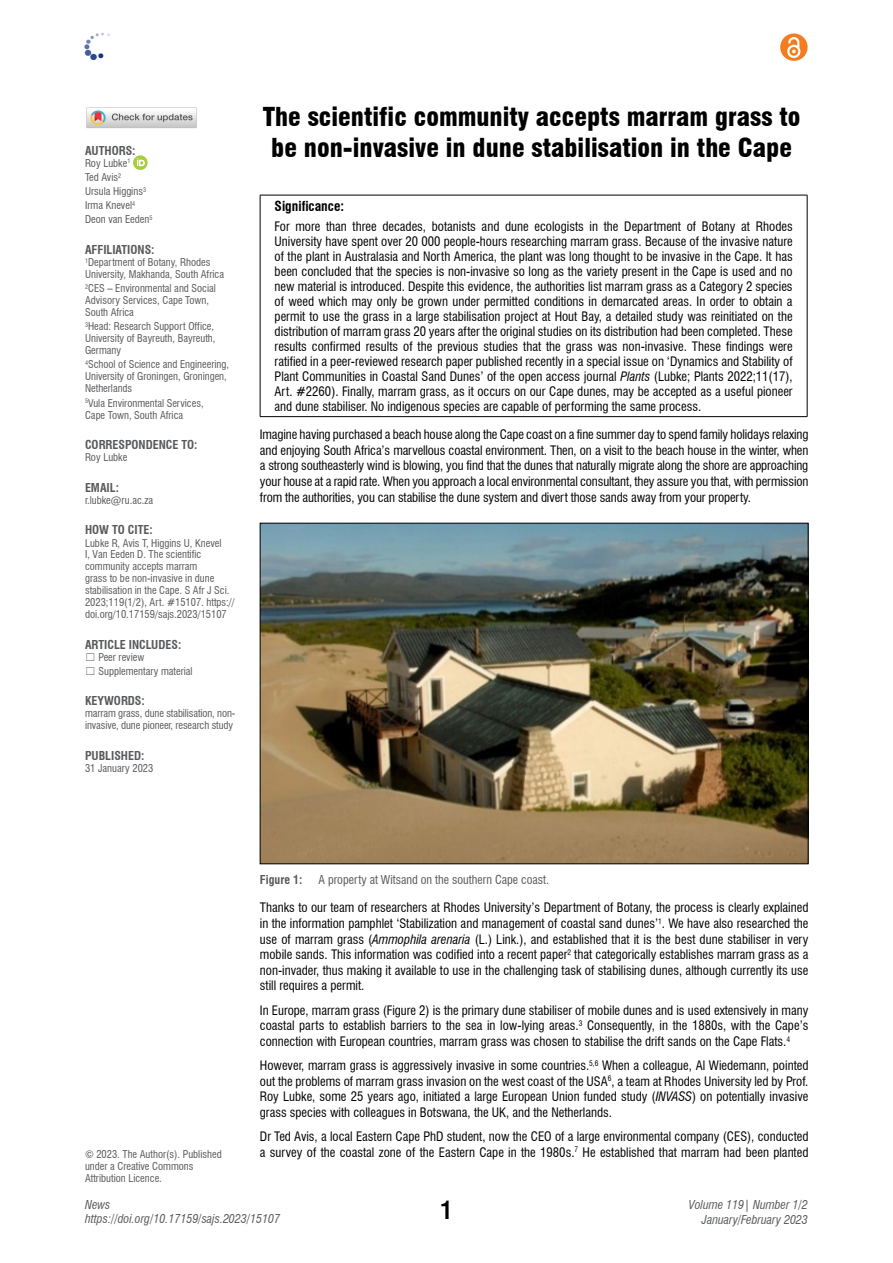
<style>
.page{position:relative;width:893px;height:1263px;background:#fff}
.page>*{position:absolute;margin:0;border:0;box-sizing:border-box;transform-origin:0 0}
.t1{font:900 condensed 25.5px "Swiss 721 BT";color:#000}
.t2{font:700 condensed 24px "Swiss 721 BT";color:#000}
.t3{font:700 condensed 13.5px "Swiss 721 BT";color:#000}
.t4{font:condensed 12.75px/15.6px "Swiss 721 BT";color:#000;text-align:justify}
.t5{font:700 condensed 12px "Swiss 721 BT";color:#58595b}
.t6{font:italic condensed 12px/14.4px "Swiss 721 BT";color:#58595b;text-align:right}
.t7{font:condensed 12px "Swiss 721 BT";color:#58595b}
.t8{font:condensed 10.5px/12px "Swiss 721 BT";color:#58595b}
.s1{font-family:"MS Gothic";font-stretch:normal}
.s2{font-style:italic}
</style>
<div class="page">
<img style="left:84px;top:32px;width:26px;height:29px">
<div style="left:134px;top:156px;width:13px;height:13px;background:#a5ce3a;border-radius:50%"></div>
<div style="left:133px;top:155px;width:15px;height:15px;border:1px solid #a5ce3a;border-radius:50%"></div>
<svg style="left:137px;top:158px;width:8px;height:8px"></svg>
<hr style="left:260px;top:195px;width:547px;height:1px;background:#000">
<hr style="left:260px;top:195px;width:1px;height:221px;background:#000">
<hr style="left:807px;top:195px;width:1px;height:221px;background:#000">
<hr style="left:260px;top:416px;width:547px;height:1px;background:#000">
<img style="left:262px;top:525px;width:544px;height:337px">
<img style="left:780px;top:33px;width:28px;height:28px">
<img style="left:86px;top:107px;width:111px;height:22px">
<h1 class="t1" style="left:263px;top:101px;width:539px">The scientific community accepts marram grass to</h1>
<p class="t5" style="left:85px;top:143px;width:52px">AUTHORS:</p>
<h1 class="t1" style="left:271px;top:133px;width:522px">be non-invasive in dune stabilisation in the Cape</h1>
<p class="t8" style="left:85px;top:156px;width:69px;line-height:14.1px">Roy Lubke<sup>1<br></sup>Ted Avis<sup>2<br></sup>Ursula Higgins<sup>3<br></sup>Irma Knevel<sup>4<br></sup>Deon van Eeden<sup>5</sup></p>
<p class="t5" style="left:85px;top:242px;width:71px">AFFILIATIONS:</p>
<p class="t8" style="left:85px;top:256px;width:140px"><sup>1</sup>Department of Botany, Rhodes<br>University, Makhanda, South Africa</p>
<p class="t8" style="left:85px;top:282px;width:132px"><sup>2</sup>CES – Environmental and Social<br>Advisory Services, Cape Town,<br>South Africa</p>
<p class="t8" style="left:85px;top:320px;width:132px"><sup>3</sup>Head: Research Support Office,<br>University of Bayreuth, Bayreuth,<br>Germany</p>
<p class="t8" style="left:85px;top:359px;width:146px"><sup>4</sup>School of Science and Engineering,<br>University of Groningen, Groningen,<br>Netherlands</p>
<p class="t8" style="left:85px;top:397px;width:120px"><sup>5</sup>Vula Environmental Services,<br>Cape Town, South Africa</p>
<p class="t5" style="left:85px;top:437px;width:114px">CORRESPONDENCE TO:</p>
<p class="t8" style="left:85px;top:451px;width:44px">Roy Lubke</p>
<p class="t5" style="left:85px;top:480px;width:35px">EMAIL:</p>
<p class="t8" style="left:85px;top:494px;width:70px">r.lubke@ru.ac.za</p>
<p class="t5" style="left:85px;top:522px;width:69px">HOW TO CITE:</p>
<p class="t8" style="left:85px;top:537px;width:151px">Lubke R, Avis T, Higgins U, Knevel<br>I, Van Eeden D. The scientific community accepts marram<br>grass to be non-invasive in dune stabilisation in the Cape. S Afr J Sci.<br>2023;119(1/2), Art. #15107. https:// doi.org/10.17159/sajs.2023/15107</p>
<p class="t5" style="left:85px;top:637px;width:98px">ARTICLE INCLUDES:</p>
<p class="t8" style="left:85px;top:650px;width:109px;line-height:14.1px"><span class="s1">☐</span> Peer review<br><span class="s1">☐</span> Supplementary material</p>
<p class="t5" style="left:85px;top:694px;width:61px">KEYWORDS:</p>
<p class="t8" style="left:85px;top:707px;width:152px">marram grass, dune stabilisation, non&shy;invasive, dune pioneer, research study</p>
<p class="t5" style="left:85px;top:748px;width:61px">PUBLISHED:</p>
<p class="t8" style="left:85px;top:762px;width:70px">31 January 2023</p>
<p class="t3" style="left:275px;top:198px;width:71px">Significance:</p>
<p class="t4" style="left:275px;top:218px;width:520px;line-height:15px">For more than three decades, botanists and dune ecologists in the Department of Botany at Rhodes University have spent over 20 000 people-hours researching marram grass. Because of the invasive nature of the plant in Australasia and North America, the plant was long thought to be invasive in the Cape. It has been concluded that the species is non-invasive so long as the variety present in the Cape is used and no new material is introduced. Despite this evidence, the authorities list marram grass as a Category 2 species of weed which may only be grown under permitted conditions in demarcated areas. In order to obtain a permit to use the grass in a large stabilisation project at Hout Bay, a detailed study was reinitiated on the distribution of marram grass 20 years after the original studies on its distribution had been completed. These results confirmed results of the previous studies that the grass was non-invasive. These findings were ratified in a peer-reviewed research paper published recently in a special issue on ‘Dynamics and Stability of Plant Communities in Coastal Sand Dunes’ of the open access journal <span class="s2">Plants</span> (Lubke; Plants 2022;11(17), Art. #2260). Finally, marram grass, as it occurs on our Cape dunes, may be accepted as a useful pioneer and dune stabiliser. No indigenous species are capable of performing the same process.</p>
<p class="t4" style="left:260px;top:427px;width:550px">Imagine having purchased a beach house along the Cape coast on a fine summer day to spend family holidays relaxing and enjoying South Africa’s marvellous coastal environment. Then, on a visit to the beach house in the winter, when a strong southeasterly wind is blowing, you find that the dunes that naturally migrate along the shore are approaching your house at a rapid rate. When you approach a local environmental consultant, they assure you that, with permission from the authorities, you can stabilise the dune system and divert those sands away from your property.</p>
<p class="t8" style="left:85px;top:1148px;width:138px">© 2023. The Author(s). Published under a Creative Commons<br>Attribution Licence.</p>
<p class="t5" style="left:260px;top:872px;width:44px">Figure 1:</p>
<p class="t7" style="left:318px;top:872px;width:232px">A property at Witsand on the southern Cape coast.</p>
<p class="t4" style="left:260px;top:900px;width:550px">Thanks to our team of researchers at Rhodes University’s Department of Botany, the process is clearly explained in the information pamphlet ‘Stabilization and management of coastal sand dunes’<sup>1</sup>. We have also researched the use of marram grass (<span class="s2">Ammophila arenaria</span> (L.) Link.), and established that it is the best dune stabiliser in very mobile sands. This information was codified into a recent paper<sup>2</sup> that categorically establishes marram grass as a non-invader, thus making it available to use in the challenging task of stabilising dunes, although currently its use still requires a permit.</p>
<p class="t4" style="left:260px;top:1002px;width:550px">In Europe, marram grass (Figure 2) is the primary dune stabiliser of mobile dunes and is used extensively in many coastal parts to establish barriers to the sea in low-lying areas.<sup>3</sup> Consequently, in the 1880s, with the Cape’s connection with European countries, marram grass was chosen to stabilise the drift sands on the Cape Flats.<sup>4</sup></p>
<p class="t4" style="left:260px;top:1057px;width:550px">However, marram grass is aggressively invasive in some countries.<sup>5,6</sup> When a colleague, Al Wiedemann, pointed out the problems of marram grass invasion on the west coast of the USA<sup>6</sup>, a team at Rhodes University led by Prof.<br>Roy Lubke, some 25 years ago, initiated a large European Union funded study (<span class="s2">INVASS</span>) on potentially invasive grass species with colleagues in Botswana, the UK, and the Netherlands.</p>
<p class="t4" style="left:260px;top:1128px;width:550px">Dr Ted Avis, a local Eastern Cape PhD student, now the CEO of a large environmental company (CES), conducted a survey of the coastal zone of the Eastern Cape in the 1980s.<sup>7</sup> He established that marram had been planted</p>
<p class="t6" style="left:85px;top:1197px;width:197px;text-align:left">News https://doi.org/10.17159/sajs.2023/15107</p>
<h2 class="t2" style="left:440px;top:1195px;width:13px">1</h2>
<p class="t6" style="left:689px;top:1198px;width:121px">Volume 119| Number 1/2<br>January/February 2023</p>
</div>
